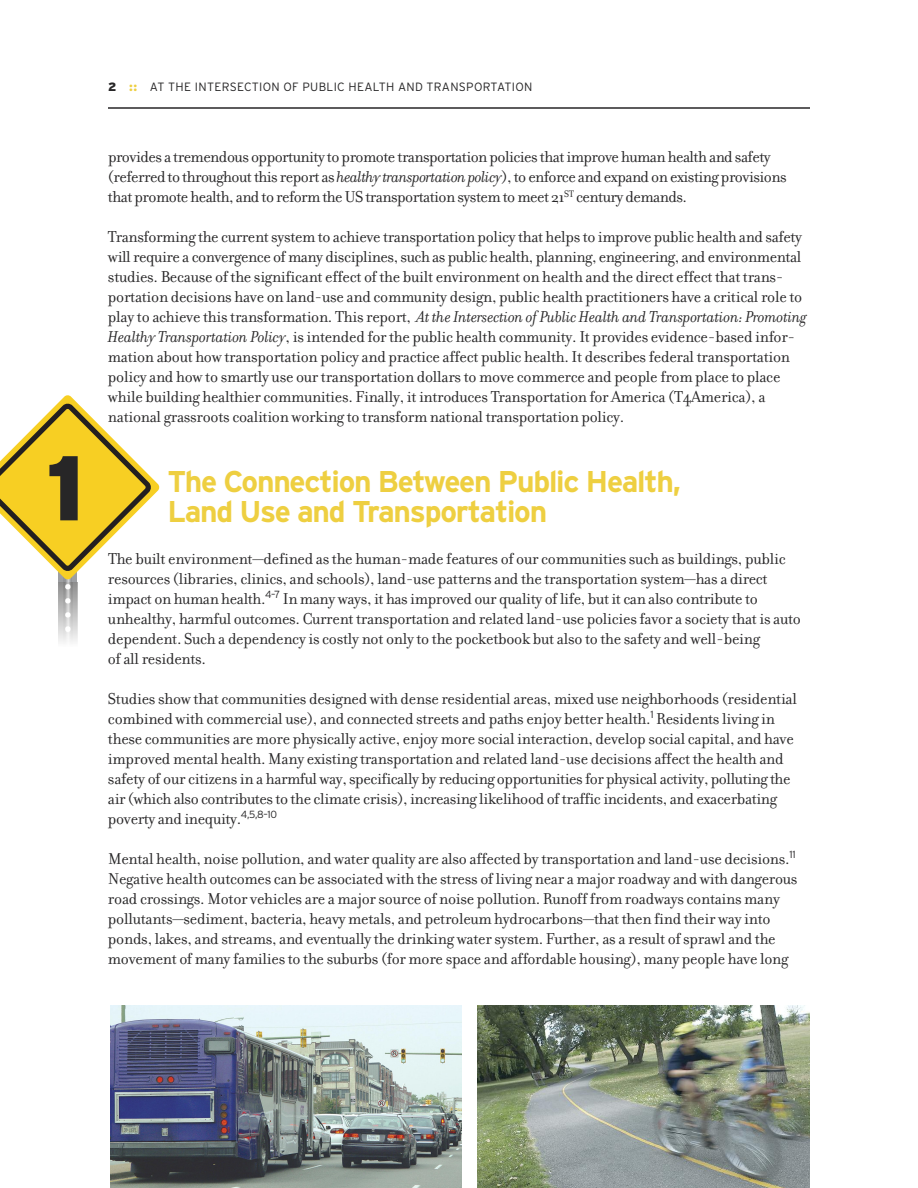
<style>
.page{position:relative;width:918px;height:1188px;background:#fff}
.page>*{position:absolute;margin:0;border:0;box-sizing:border-box;transform-origin:0 0}
.t1{font:900 91.65px "Interstate";color:#272627}
.t2{font:700 30px/30px "Interstate";letter-spacing:-.04em;color:#eecf41}
.t3{font:17.1px/20px "Filosofia";letter-spacing:-.015em;color:#272627}
.t4{font:300 12px "Interstate";letter-spacing:.025em;color:#272627}
.s1{font-weight:900}
.s2{font-weight:900;color:#eecf41}
.s3{font-style:italic}
</style>
<div class="page">
<svg style="left:0;top:395px;width:159px;height:187px"></svg>
<img style="left:58px;top:582px;width:20px;height:60px">
<hr style="left:108px;top:107px;width:702px;height:2px;background:#272627">
<img style="left:111px;top:1006px;width:351px;height:182px">
<img style="left:477px;top:1006px;width:333px;height:182px">
<h1 class="t1" style="left:46px;top:435px;width:40px">1</h1>
<p class="t4" style="left:108px;top:79px;width:426px"><span class="s1">2</span> <span class="s2">::</span> AT THE INTERSECTION OF PUBLIC HEALTH AND TRANSPORTATION</p>
<p class="t3" style="left:108px;top:146px;width:680px">provides a tremendous opportunity topromote transportationpoliciesthatimprovehumanhealthandsafety (referredto throughoutthisreport as <span class="s3">healthy transportationpolicy</span>),to enforce andexpandonexistingprovisions thatpromotehealth, andto reformtheUS transportationsystemtomeet 21<sup>ST</sup> centurydemands.</p>
<p class="t3" style="left:108px;top:226px;width:700px">Transforming the current system to achieve transportation policy that helps to improve public health and safety will require a convergence of many disciplines, such as public health, planning, engineering, and environmental studies. Because of the significant effect of the built environment on health and the direct effect that trans&shy;portation decisions have on land-use and community design, public health practitioners have a critical role to play to achieve this transformation. This report, <span class="s3">At the Intersection of Public Health and Transportation: Promoting Healthy Transportation Policy</span>, is intended for the public health community. It provides evidence-based infor&shy;mation about how transportation policy and practice affect public health. It describes federal transportation policy and how to smartly use our transportation dollars to move commerce and people from place to place while building healthier communities. Finally, it introduces Transportation for America (T4America), a national grassroots coalition working to transform national transportation policy.</p>
<h2 class="t2" style="left:167px;top:467px;width:515px">The Connection Between Public Health,<br>Land Use and Transportation</h2>
<p class="t3" style="left:108px;top:548px;width:695px">The built environment—defined as the human-made features of our communities such as buildings, public resources (libraries, clinics, and schools), land-use patterns and the transportation system—has a direct impact on human health.<sup>4–7</sup> In many ways, it has improved our quality of life, but it can also contribute to unhealthy, harmful outcomes. Current transportation and related land-use policies favor a society that is auto dependent. Such a dependency is costly not only to the pocketbook but also to the safety and well-being<br>of all residents.</p>
<p class="t3" style="left:108px;top:688px;width:691px">Studies show that communities designed with dense residential areas, mixed use neighborhoods (residential combined with commercial use), and connected streets and paths enjoy better health.<sup>1</sup> Residents living in these communities are more physically active, enjoy more social interaction, develop social capital, and have improved mental health. Many existing transportation and related land-use decisions affect the health and safety of our citizens in a harmful way, specifically by reducing opportunities for physical activity, polluting the air(which also contributesto the climate crisis), increasing likelihood of traffic incidents, and exacerbating poverty and inequity.<sup>4,5,8–10</sup></p>
<p class="t3" style="left:108px;top:848px;width:691px">Mental health, noise pollution, and water quality are also affected by transportation and land-use decisions.<sup>11<br></sup>Negative health outcomes can be associated with the stress of living near a major roadway and with dangerous road crossings. Motor vehicles are a major source of noise pollution. Runoff from roadways contains many pollutants—sediment, bacteria, heavy metals, and petroleum hydrocarbons—that then find their way into ponds, lakes, and streams, and eventually the drinking water system. Further, as a result of sprawl and the movement of many families to the suburbs (for more space and affordable housing), many people have long</p>
</div>
